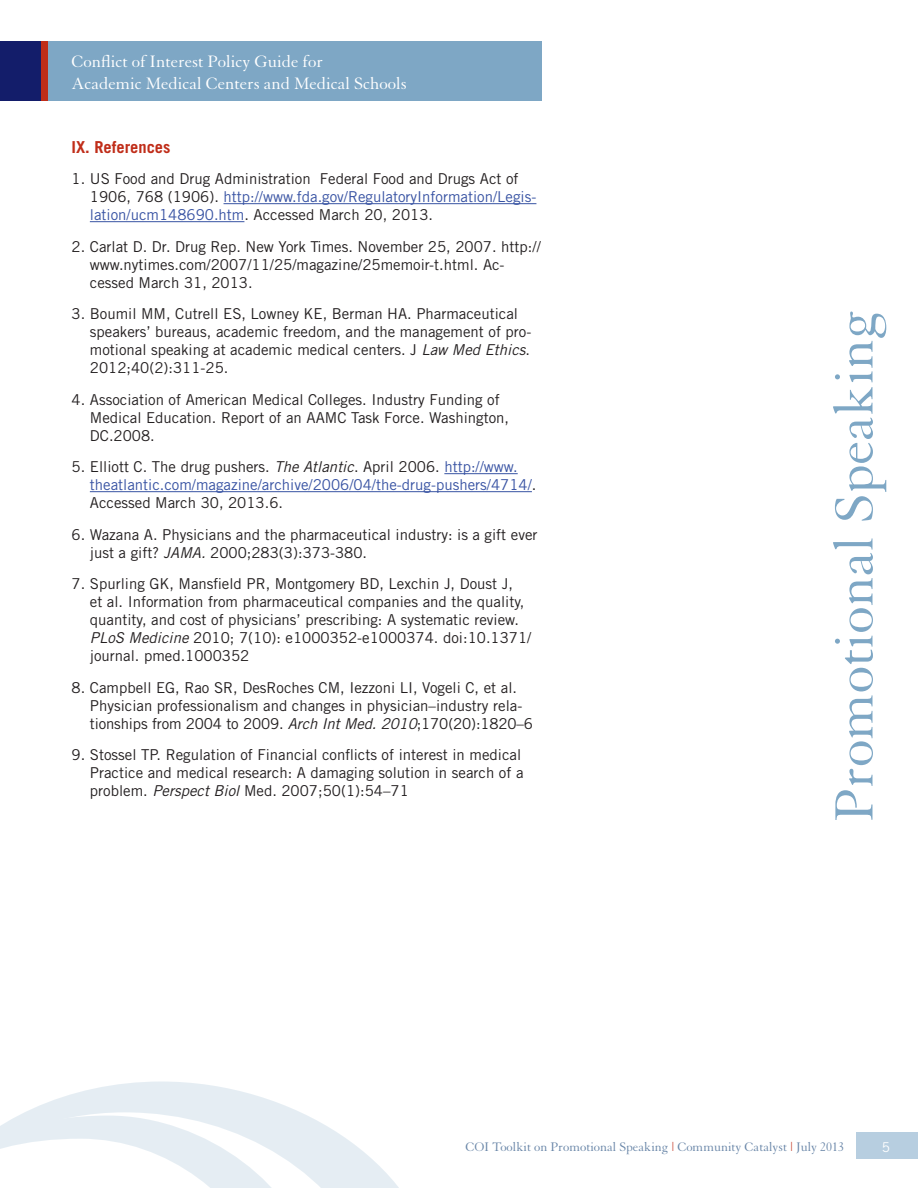
<style>
.page{position:relative;width:918px;height:1188px;background:#fff}
.page>*{position:absolute;margin:0;border:0;box-sizing:border-box;transform-origin:0 0}
.t1{font:58.5px "Granjon";color:#7ea7c5}
.t2{font:18px/21.6px "Granjon";color:#fff}
.t3{font:700 16.5px "Trade Gothic";color:#c02d19}
.t4{font:15px/18px "Trade Gothic";color:#231f20}
.t5{font:15px/18px "Trade Gothic";color:#3853a3}
.t6{font:13.5px "Granjon";color:#6986a8}
.t7{font:13.5px "Trade Gothic";color:#fff}
.s1{color:#3853a3}
.s2{font-style:italic}
.s3{color:#231f20}
.s4{font-style:italic;color:#231f20}
.s5{color:#c02d19}
</style>
<div class="page">
<hr style="left:224px;top:203px;width:312px;height:1px;background:#3853a3">
<hr style="left:90px;top:221px;width:154px;height:1px;background:#3853a3">
<hr style="left:444px;top:473px;width:74px;height:1px;background:#3853a3">
<hr style="left:90px;top:491px;width:442px;height:1px;background:#3853a3">
<div style="left:857px;top:1133px;width:61px;height:26px;background:#b7cee0"></div>
<svg style="left:18px;top:1081px;width:381px;height:107px;fill:#eaf1f5"></svg>
<svg style="left:0;top:1116px;width:314px;height:72px"></svg>
<div style="left:0;top:42px;width:541px;height:59px;background:#7ea7c5"></div>
<div style="left:0;top:42px;width:48px;height:59px;background:#c02d19"></div>
<div style="left:0;top:42px;width:40px;height:59px;background:#131d6a"></div>
<p class="t2" style="left:72px;top:51px;width:337px">Conflict of Interest Policy Guide for<br>Academic Medical Centers and Medical Schools</p>
<p class="t3" style="left:72px;top:137px;width:101px">IX. References</p>
<p class="t4" style="left:90px;top:170px;width:448px;text-indent:-18px">1. US Food and Drug Administration Federal Food and Drugs Act of<br>1906, 768 (1906). <span class="s1">http://www.fda.gov/RegulatoryInformation/Legis&shy;lation/ucm148690.htm</span>. Accessed March 20, 2013.</p>
<p class="t4" style="left:90px;top:237px;width:452px;text-indent:-18px">2. Carlat D. Dr. Drug Rep. New York Times. November 25, 2007. http:// www.nytimes.com/2007/11/25/magazine/25memoir-t.html. Ac&shy;cessed March 31, 2013.</p>
<p class="t4" style="left:90px;top:305px;width:443px;text-indent:-18px">3. Boumil MM, Cutrell ES, Lowney KE, Berman HA. Pharmaceutical speakers’ bureaus, academic freedom, and the management of pro&shy;motional speaking at academic medical centers. J <span class="s2">Law Med Ethics</span>.<br>2012;40(2):311-25.</p>
<p class="t4" style="left:90px;top:390px;width:421px;text-indent:-18px">4. Association of American Medical Colleges. Industry Funding of<br>Medical Education. Report of an AAMC Task Force. Washington,<br>DC.2008.</p>
<p class="t5" style="left:90px;top:458px;width:448px;text-indent:-18px"><span class="s3">5. Elliott C. The drug pushers.</span> <span class="s4">The Atlantic</span><span class="s3">. April 2006.</span> http://www. theatlantic.com/magazine/archive/2006/04/the-drug-pushers/4714/<span class="s3">.<br>Accessed March 30, 2013.6.</span></p>
<p class="t4" style="left:90px;top:525px;width:449px;text-indent:-18px">6. Wazana A. Physicians and the pharmaceutical industry: is a gift ever just a gift? <span class="s2">JAMA.</span> 2000;283(3):373-380.</p>
<p class="t4" style="left:90px;top:575px;width:443px;text-indent:-18px">7. Spurling GK, Mansfield PR, Montgomery BD, Lexchin J, Doust J,<br>et al. Information from pharmaceutical companies and the quality, quantity, and cost of physicians’ prescribing: A systematic review.<br><span class="s2">PLoS Medicine</span> 2010; 7(10): e1000352-e1000374. doi:10.1371/ journal. pmed.1000352</p>
<p class="t4" style="left:90px;top:678px;width:445px;text-indent:-18px">8. Campbell EG, Rao SR, DesRoches CM, Iezzoni LI, Vogeli C, et al.<br>Physician professionalism and changes in physician–industry rela&shy;tionships from 2004 to 2009. <span class="s2">Arch Int Med. 2010</span>;170(20):1820–6</p>
<p class="t4" style="left:90px;top:746px;width:435px;text-indent:-18px">9. Stossel TP. Regulation of Financial conflicts of interest in medical<br>Practice and medical research: A damaging solution in search of a problem. <span class="s2">Perspect Biol</span> Med. 2007;50(1):54–71</p>
<h1 class="t1" style="left:823px;top:822px;width:513px;rotate:-90deg">Promotional Speaking</h1>
<p class="t6" style="left:465px;top:1140px;width:380px">COI Toolkit on Promotional Speaking <span class="s5">|</span> Community Catalyst <span class="s5">|</span> July 2013</p>
<p class="t7" style="left:882px;top:1139px;width:10px">5</p>
</div>
